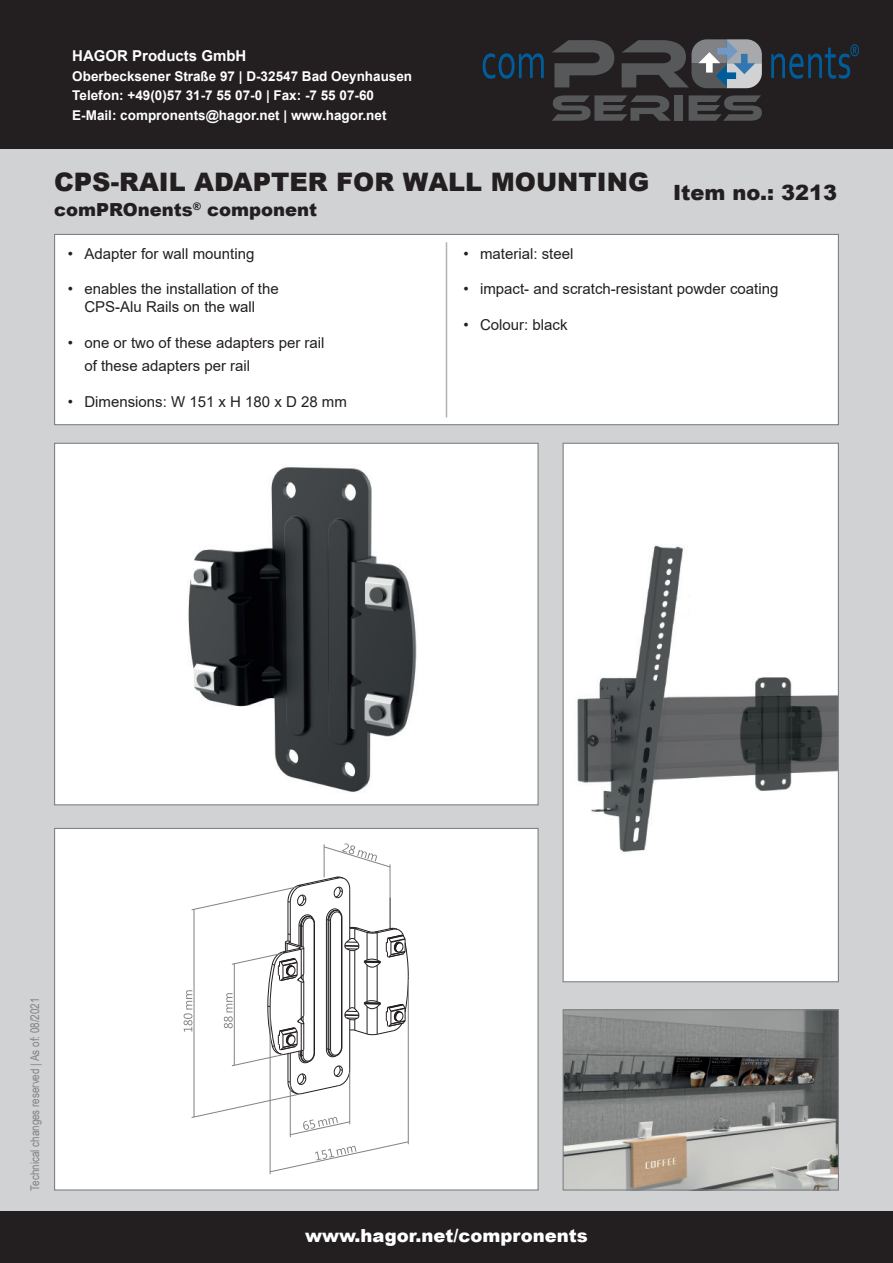
<style>
.page{position:relative;width:893px;height:1263px;background:#d1d2d4}
.page>*{position:absolute;margin:0;border:0;box-sizing:border-box;transform-origin:0 0}
.t1{font:900 25.5px "Arial";color:#231f20}
.t2{font:900 21px "Arial";color:#231f20}
.t3{font:900 18px "Arial";color:#fff}
.t4{font:900 18px "Arial";color:#231f20}
.t5{font:15px/18px "Arial";color:#231f20;text-align:center}
.t6{font:700 15px "Arial";color:#fff}
.t7{font:700 13.5px/19.5px "Arial";color:#fff}
.t8{font:12px "Arial Narrow";color:#808285}
</style>
<div class="page">
<div style="left:0;top:1212px;width:893px;height:51px;background:#231f20"></div>
<div style="left:0;top:0;width:893px;height:149px;background:#231f20"></div>
<svg style="left:483px;top:53px;width:61px;height:26px"></svg>
<svg style="left:552px;top:40px;width:62px;height:47px"></svg>
<svg style="left:771px;top:44px;width:88px;height:35px"></svg>
<svg style="left:552px;top:95px;width:119px;height:26px"></svg>
<div style="left:674px;top:95px;width:9px;height:26px;background:#57585a"></div>
<svg style="left:689px;top:95px;width:73px;height:26px"></svg>
<svg style="left:622px;top:39px;width:140px;height:49px"></svg>
<img style="left:565px;top:1011px;width:272px;height:177px">
<div style="left:563px;top:1009px;width:276px;height:181px;border:1px solid #808285"></div>
<div style="left:563px;top:443px;width:275px;height:539px;background:#fff"></div>
<img style="left:577px;top:545px;width:260px;height:308px">
<div style="left:563px;top:443px;width:276px;height:539px;border:1px solid #808285"></div>
<div style="left:55px;top:828px;width:483px;height:362px;background:#fff"></div>
<hr style="left:270px;top:1009px;width:1px;height:165px;background:#808285">
<hr style="left:408px;top:979px;width:1px;height:165px;background:#808285">
<hr style="left:324px;top:844px;width:1px;height:33px;background:#808285">
<hr style="left:390px;top:864px;width:1px;height:33px;background:#808285">
<hr style="left:290px;top:1085px;width:1px;height:52px;background:#808285">
<svg style="left:270px;top:1141px;width:139px;height:31px"></svg>
<svg style="left:323px;top:843px;width:68px;height:25px"></svg>
<svg style="left:184px;top:876px;width:225px;height:259px"></svg>
<div style="left:55px;top:443px;width:483px;height:362px;background:#fff"></div>
<img style="left:188px;top:467px;width:229px;height:325px">
<div style="left:55px;top:234px;width:783px;height:191px;background:#fff"></div>
<div style="left:54px;top:234px;width:785px;height:191px;border:1px solid #808285"></div>
<hr style="left:446px;top:242px;width:1px;height:175px;background:#b0b1b5">
<p class="t6" style="left:72px;top:45px;width:176px">HAGOR Products GmbH</p>
<p class="t7" style="left:72px;top:66px;width:341px">Oberbecksener Straße 97 | D-32547 Bad Oeynhausen<br>Telefon: +49(0)57 31-7 55 07-0 | Fax: -7 55 07-60<br>E-Mail: compronents@hagor.net | www.hagor.net</p>
<h1 class="t1" style="left:54px;top:163px;width:597px">CPS-RAIL ADAPTER FOR WALL MOUNTING</h1>
<p class="t4" style="left:54px;top:197px;width:265px">comPROnents<sup>®</sup> component</p>
<h2 class="t2" style="left:673px;top:177px;width:166px">Item no.: 3213</h2>
<p class="t5" style="left:68px;top:244px;width:188px">• Adapter for wall mounting</p>
<p class="t5" style="left:68px;top:280px;width:212px">• enables the installation of the<br>CPS-Alu Rails on the wall</p>
<p class="t5" style="left:84px;top:331px;width:242px;line-height:23.5px;text-align:left;text-indent:-16px">• one or two of these adapters per rail of these adapters per rail</p>
<p class="t5" style="left:68px;top:392px;width:281px">• Dimensions: W 151 x H 180 x D 28 mm</p>
<p class="t5" style="left:463px;top:244px;width:111px">• material: steel</p>
<p class="t5" style="left:463px;top:280px;width:316px">• impact- and scratch-resistant powder coating</p>
<p class="t5" style="left:463px;top:315px;width:106px">• Colour: black</p>
<p class="t8" style="left:26px;top:1190px;width:194px;rotate:-90deg">Technical changes reserved | As of: 08/2021</p>
<p class="t3" style="left:305px;top:1222px;width:284px">www.hagor.net/compronents</p>
</div>
